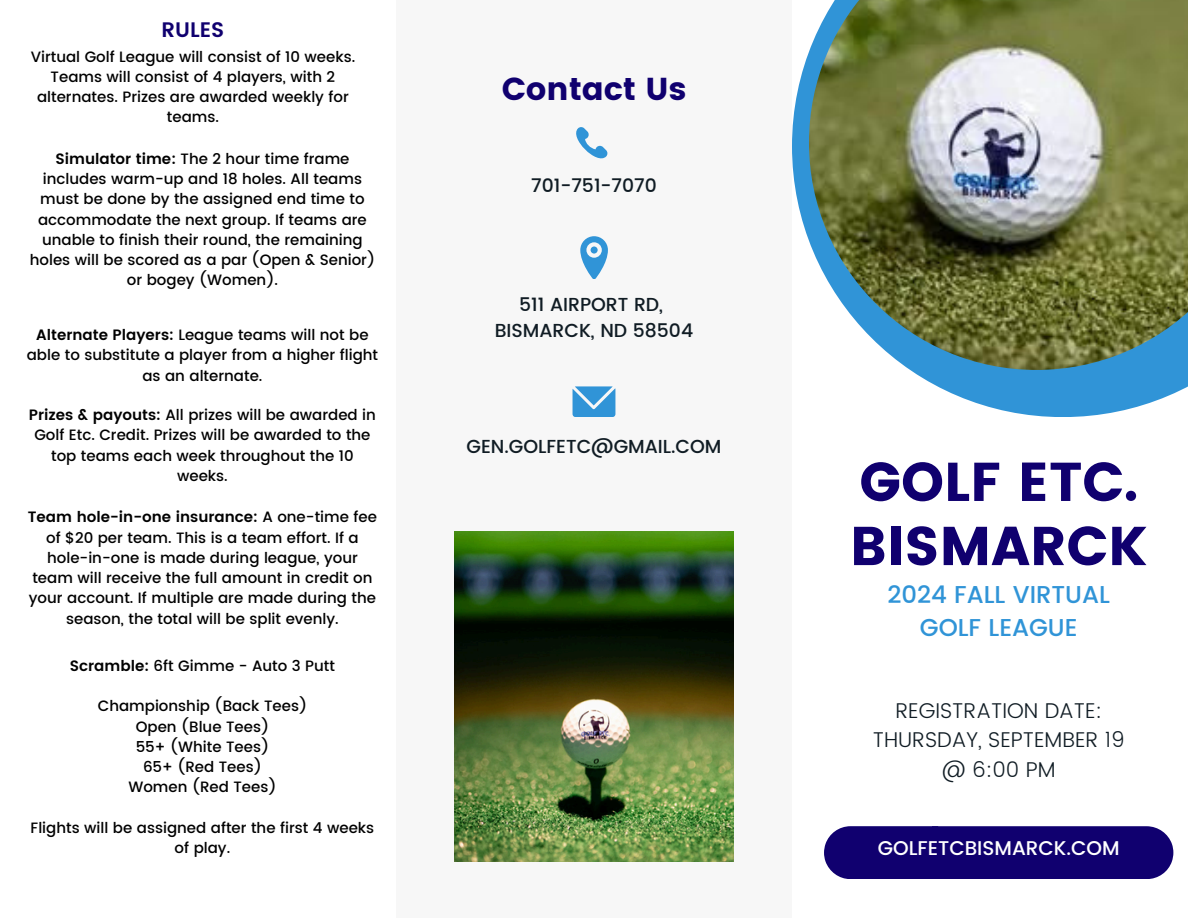
<style>
.page{position:relative;width:1188px;height:918px;background:#fff}
.page>*{position:absolute;margin:0;border:0;box-sizing:border-box;transform-origin:0 0}
.t1{font:54.6px/64.2px "Poppins";color:#10006f}
.t2{font:31.65px "Poppins";color:#10006f}
.t3{font:500 24.45px/33.8px "Poppins";color:#3094d7;text-align:center}
.t4{font:300 21.3px/29.2px "Poppins";color:#101c24;text-align:center}
.t5{font:600 21px "Poppins";color:#10006f}
.t6{font:500 19.95px "Poppins";color:#fff}
.t7{font:500 18.75px/25.8px "Poppins";color:#101c24;text-align:center}
.t8{font:500 15px/20.2px "Poppins";color:#000;text-align:center}
.s1{font-weight:600}
</style>
<div class="page">
<div style="left:396px;top:0;width:396px;height:918px;background:#f7f7f7"></div>
<svg style="left:792px;top:52px;width:396px;height:365px"></svg>
<img style="left:809px;top:0;width:379px;height:370px">
<div style="left:824px;top:826px;width:349px;height:53px;background:#10006f"></div>
<img style="left:454px;top:532px;width:280px;height:330px">
<svg style="left:576px;top:127px;width:32px;height:32px"></svg>
<svg style="left:580px;top:236px;width:28px;height:43px"></svg>
<div style="left:591px;top:246px;width:7px;height:8px;background:#3094d7;border-radius:50%"></div>
<svg style="left:573px;top:386px;width:42px;height:31px"></svg>
<p class="t5" style="left:162px;top:17px;width:64px">RULES</p>
<p class="t8" style="left:31px;top:46px;width:326px">Virtual Golf League will consist of 10 weeks.<br>Teams will consist of 4 players, with 2 alternates. Prizes are awarded weekly for teams.</p>
<p class="t8" style="left:30px;top:149px;width:347px"><span class="s1">Simulator time:</span> The 2 hour time frame includes warm-up and 18 holes. All teams must be done by the assigned end time to accommodate the next group. If teams are unable to finish their round, the remaining holes will be scored as a par (Open &amp; Senior) or bogey (Women).</p>
<p class="t8" style="left:27px;top:325px;width:353px"><span class="s1">Alternate Players:</span> League teams will not be able to substitute a player from a higher flight as an alternate.</p>
<h2 class="t8" style="left:29px;top:405px;width:349px"><span class="s1">Prizes &amp; payouts:</span> All prizes will be awarded in Golf Etc. Credit. Prizes will be awarded to the top teams each week throughout the 10 weeks.</h2>
<p class="t8" style="left:28px;top:507px;width:351px"><span class="s1">Team hole-in-one insurance:</span> A one-time fee of $20 per team. This is a team effort. If a hole-in-one is made during league, your team will receive the full amount in credit on your account. If multiple are made during the season, the total will be split evenly.</p>
<p class="t8" style="left:70px;top:656px;width:267px"><span class="s1">Scramble:</span> 6ft Gimme - Auto 3 Putt</p>
<p class="t8" style="left:98px;top:696px;width:211px">Championship (Back Tees)</p>
<h6 class="t8" style="left:136px;top:716px;width:135px">Open (Blue Tees)</h6>
<p class="t8" style="left:136px;top:737px;width:135px">55+ (White Tees)</p>
<h6 class="t8" style="left:143px;top:757px;width:120px">65+ (Red Tees)</h6>
<p class="t8" style="left:128px;top:777px;width:150px">Women (Red Tees)</p>
<h1 class="t8" style="left:31px;top:818px;width:345px">Flights will be assigned after the first 4 weeks of play.</h1>
<p class="t2" style="left:502px;top:71px;width:186px">Contact Us</p>
<p class="t7" style="left:531px;top:173px;width:127px">701-751-7070</p>
<p class="t7" style="left:495px;top:292px;width:200px">511 AIRPORT RD,<br>BISMARCK, ND 58504</p>
<p class="t7" style="left:467px;top:434px;width:256px">GEN.GOLFETC@GMAIL.COM</p>
<p class="t1" style="left:850px;top:450px;width:299px">GOLF ETC.<br>BISMARCK</p>
<p class="t3" style="left:888px;top:577px;width:224px">2024 FALL VIRTUAL<br>GOLF LEAGUE</p>
<p class="t4" style="left:873px;top:696px;width:253px">REGISTRATION DATE:<br>THURSDAY, SEPTEMBER 19 @ 6:00 PM</p>
<p class="t6" style="left:878px;top:836px;width:243px">GOLFETCBISMARCK.COM</p>
</div>
